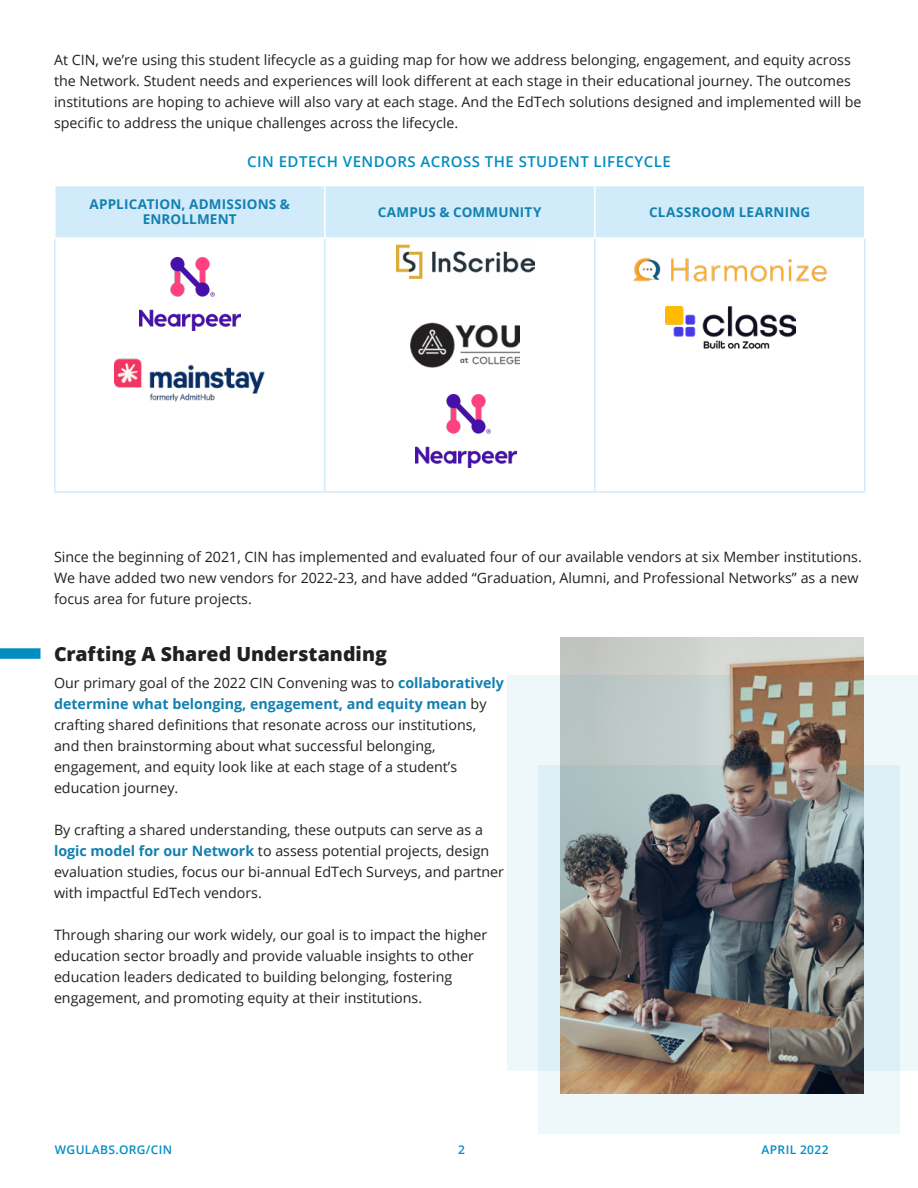
<style>
.page{position:relative;width:918px;height:1188px;background:#fff}
.page>*{position:absolute;margin:0;border:0;box-sizing:border-box;transform-origin:0 0}
.t1{font:800 19.5px "Open Sans";color:#231f20}
.Figure_Title_Centere{font:600 15px "Open Sans";letter-spacing:.03em;color:#008ec1}
.t2{font:14.25px/21px "Open Sans";color:#231f20}
.Table_Header{font:700 13.5px/15px "Open Sans";letter-spacing:.015em;color:#1280b0;text-align:center}
.t3{font:600 12px "Open Sans";letter-spacing:.03em;color:#008ec1}
.s1{font-weight:700;color:#1280b0}
</style>
<div class="page">
<div style="left:56px;top:186px;width:808px;height:51px;background:#d1ebfa"></div>
<hr style="left:54px;top:239px;width:2px;height:252px;background:#d1ebfa">
<hr style="left:324px;top:239px;width:2px;height:252px;background:#d1ebfa">
<hr style="left:594px;top:239px;width:2px;height:252px;background:#d1ebfa">
<hr style="left:864px;top:239px;width:2px;height:252px;background:#d1ebfa">
<hr style="left:54px;top:491px;width:271px;height:2px;background:#d1ebfa">
<hr style="left:325px;top:491px;width:270px;height:2px;background:#d1ebfa">
<hr style="left:595px;top:491px;width:271px;height:2px;background:#d1ebfa">
<hr style="left:324px;top:186px;width:2px;height:51px;background:#fff">
<hr style="left:594px;top:186px;width:2px;height:51px;background:#fff">
<img style="left:139px;top:258px;width:101px;height:73px">
<img style="left:114px;top:358px;width:151px;height:44px">
<img style="left:415px;top:394px;width:101px;height:73px">
<img style="left:411px;top:322px;width:109px;height:46px">
<img style="left:396px;top:244px;width:139px;height:35px">
<img style="left:633px;top:257px;width:195px;height:25px">
<img style="left:665px;top:306px;width:131px;height:43px">
<div style="left:0;top:648px;width:40px;height:11px;background:#008ec1"></div>
<img style="left:560px;top:638px;width:304px;height:37px">
<svg style="left:508px;top:675px;width:410px;height:396px"></svg>
<img style="left:538px;top:765px;width:362px;height:369px">
<p class="t2" style="left:54px;top:49px;width:809px">At CIN, we’re using this student lifecycle as a guiding map for how we address belonging, engagement, and equity across the Network. Student needs and experiences will look different at each stage in their educational journey. The outcomes institutions are hoping to achieve will also vary at each stage. And the EdTech solutions designed and implemented will be specific to address the unique challenges across the lifecycle.</p>
<p class="Figure_Title_Centere" style="left:247px;top:151px;width:425px">CIN EDTECH VENDORS ACROSS THE STUDENT LIFECYCLE</p>
<p class="Table_Header" style="left:89px;top:197px;width:202px">APPLICATION, ADMISSIONS &amp;<br>ENROLLMENT</p>
<p class="Table_Header" style="left:378px;top:204px;width:165px">CAMPUS &amp; COMMUNITY</p>
<p class="Table_Header" style="left:649px;top:204px;width:163px">CLASSROOM LEARNING</p>
<p class="t2" style="left:54px;top:546px;width:809px">Since the beginning of 2021, CIN has implemented and evaluated four of our available vendors at six Member institutions.<br>We have added two new vendors for 2022-23, and have added “Graduation, Alumni, and Professional Networks” as a new focus area for future projects.</p>
<h1 class="t1" style="left:54px;top:639px;width:334px">Crafting A Shared Understanding</h1>
<p class="t2" style="left:54px;top:672px;width:451px">Our primary goal of the 2022 CIN Convening was to <span class="s1">collaboratively determine what belonging, engagement, and equity mean</span> by crafting shared definitions that resonate across our institutions, and then brainstorming about what successful belonging, engagement, and equity look like at each stage of a student’s education journey.</p>
<p class="t2" style="left:54px;top:819px;width:452px">By crafting a shared understanding, these outputs can serve as a <span class="s1">logic model for our Network</span> to assess potential projects, design evaluation studies, focus our bi-annual EdTech Surveys, and partner with impactful EdTech vendors.</p>
<p class="t2" style="left:54px;top:924px;width:435px">Through sharing our work widely, our goal is to impact the higher education sector broadly and provide valuable insights to other education leaders dedicated to building belonging, fostering engagement, and promoting equity at their institutions.</p>
<p class="t3" style="left:55px;top:1142px;width:119px">WGULABS.ORG/CIN</p>
<p class="t3" style="left:458px;top:1142px;width:8px">2</p>
<p class="t3" style="left:762px;top:1142px;width:68px">APRIL 2022</p>
</div>
